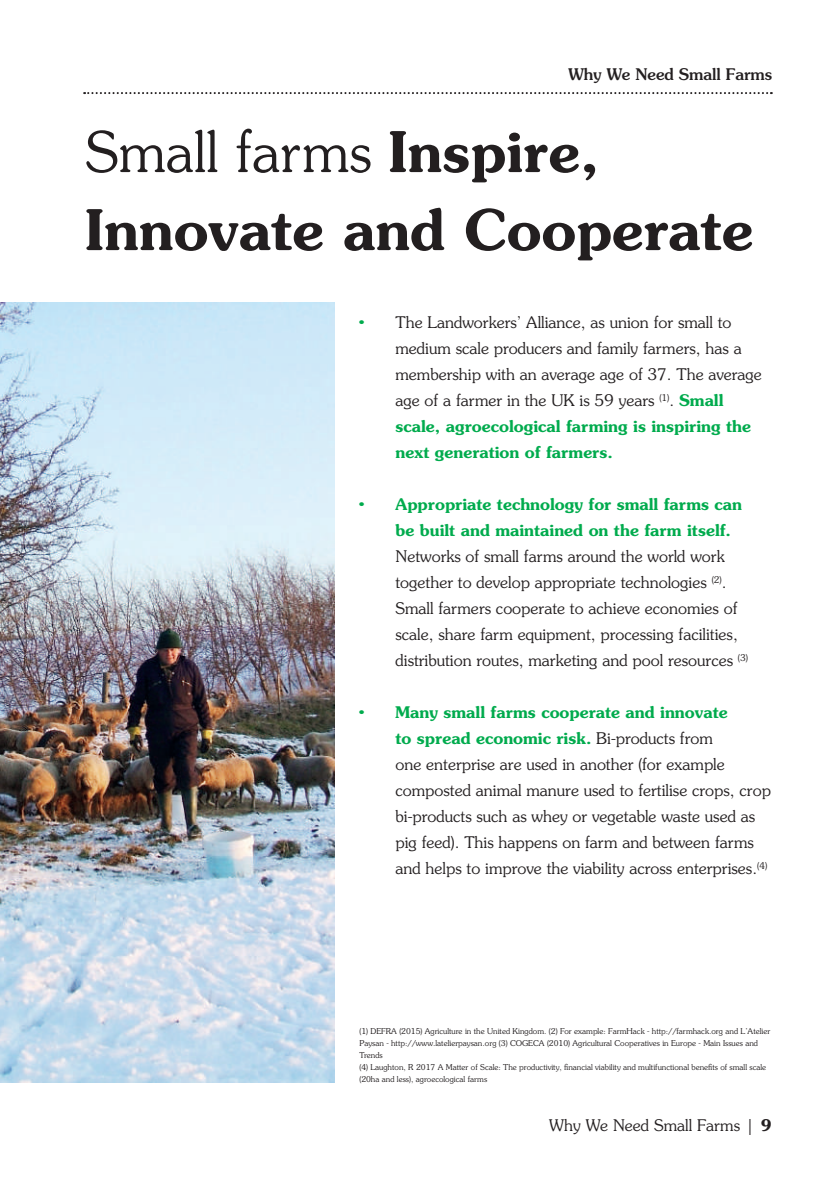
<style>
.page{position:relative;width:840px;height:1191px;background:#fff}
.page>*{position:absolute;margin:0;border:0;box-sizing:border-box;transform-origin:0 0}
.t1{font:600 56px/78px "Souvenir Std";color:#231f20}
.t2{font:300 16px/26px "Souvenir Std";color:#231f20}
.t3{font:600 16px/26px "Souvenir Std";color:#00ab4d}
.t4{font:500 16px "Souvenir Std";color:#231f20}
.t5{font:300 8px/12px "Souvenir Std";color:#231f20}
.s1{font-weight:300}
.s2{font-weight:600;color:#00ab4d}
.s3{font-weight:600}
</style>
<div class="page">
<svg style="left:84px;top:92px;width:687px;height:2px"></svg>
<img style="left:0;top:302px;width:334px;height:780px">
<p class="t4" style="left:568px;top:65px;width:205px">Why We Need Small Farms</p>
<h1 class="t1" style="left:85px;top:113px;width:669px"><span class="s1">Small farms</span> Inspire,<br>Innovate and Cooperate</h1>
<p class="t2" style="left:395px;top:309px;width:368px;text-indent:-36px"><span class="s2">•</span> The Landworkers’ Alliance, as union for small to medium scale producers and family farmers, has a membership with an average age of 37. The average age of a farmer in the UK is 59 years <sup>(1)</sup>. <span class="s2">Small scale, agroecological farming is inspiring the next generation of farmers.</span></p>
<p class="t3" style="left:395px;top:491px;width:348px;text-indent:-36px">• Appropriate technology for small farms can be built and maintained on the farm itself.</p>
<p class="t2" style="left:395px;top:543px;width:354px">Networks of small farms around the world work together to develop appropriate technologies <sup>(2)</sup>.<br>Small farmers cooperate to achieve economies of scale, share farm equipment, processing facilities, distribution routes, marketing and pool resources <sup>(3)</sup></p>
<p class="t2" style="left:395px;top:699px;width:377px;text-indent:-36px"><span class="s2">• Many small farms cooperate and innovate<br>to spread economic risk.</span> Bi-products from<br>one enterprise are used in another (for example composted animal manure used to fertilise crops, crop bi-products such as whey or vegetable waste used as pig feed). This happens on farm and between farms and helps to improve the viability across enterprises.<sup>(4)</sup></p>
<p class="t5" style="left:359px;top:1025px;width:412px">(1) DEFRA (2015) Agriculture in the United Kingdom. (2) For example: FarmHack - http://farmhack.org and L’Atelier Paysan - http://www.latelierpaysan.org (3) COGECA (2010) Agricultural Cooperatives in Europe - Main Issues and Trends<br>(4) Laughton, R 2017 A Matter of Scale: The productivity, financial viability and multifunctional benefits of small scale (20ha and less), agroecological farms</p>
<p class="t2" style="left:549px;top:1112px;width:224px">Why We Need Small Farms | <span class="s3">9</span></p>
</div>
